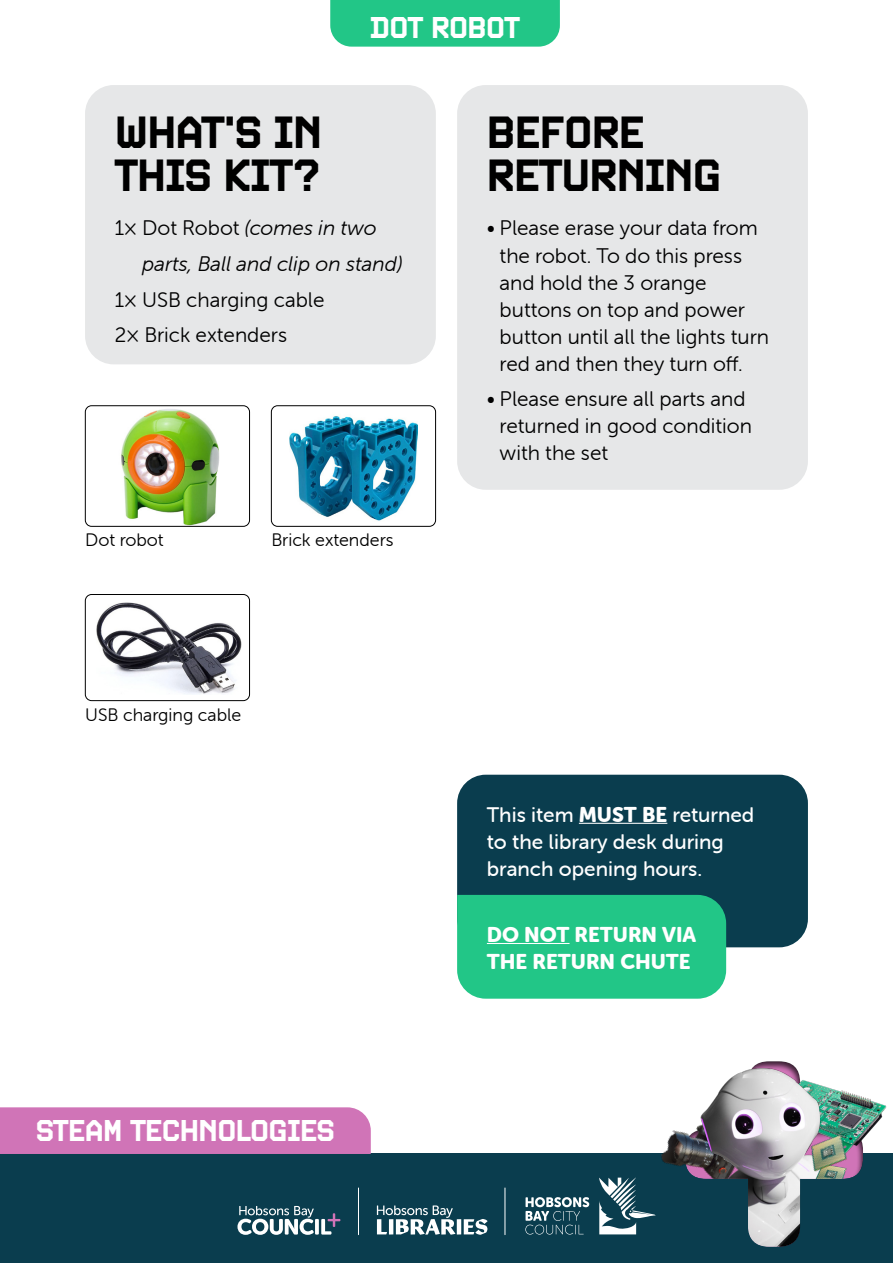
<style>
.page{position:relative;width:893px;height:1263px;background:#fff}
.page>*{position:absolute;margin:0;border:0;box-sizing:border-box;transform-origin:0 0}
.t1{font:700 45px/43.5px "Video";letter-spacing:-.02em;color:#000}
.t2{font:700 30px "Video";letter-spacing:-.02em;color:#fff}
.t3{font:21px/27px "Museo Sans Rounded 300";color:#000}
.t4{font:21px/27px "Museo Sans Rounded 500";color:#fff}
.t5{font:italic 21px/35.5px "Museo Sans Rounded 300";color:#000}
.t6{font:21px/27px "Museo Sans Rounded 900";color:#fff}
.t7{font:18px "Museo Sans Rounded 300";color:#000}
.s1{font-style:normal}
.s2{font-family:"Museo Sans Rounded 900"}
</style>
<div class="page">
<div style="left:0;top:1154px;width:893px;height:109px;background:#0a3d4e"></div>
<div style="left:0;top:1107px;width:371px;height:47px;background:#d074b7"></div>
<div style="left:672px;top:1051px;width:204px;height:197px;background:#000;opacity:.7"></div>
<img style="left:650px;top:1087px;width:38px;height:109px">
<img style="left:871px;top:1069px;width:16px;height:94px">
<img style="left:688px;top:1066px;width:183px;height:181px">
<img style="left:799px;top:1125px;width:58px;height:54px">
<div style="left:330px;top:0;width:230px;height:47px;background:#22c687"></div>
<svg style="left:237px;top:1206px;width:103px;height:29px"></svg>
<svg style="left:525px;top:1197px;width:64px;height:37px"></svg>
<svg style="left:599px;top:1177px;width:56px;height:57px"></svg>
<hr style="left:358px;top:1188px;width:1px;height:47px;background:#fff">
<hr style="left:505px;top:1188px;width:1px;height:47px;background:#fff">
<svg style="left:377px;top:1205px;width:78px;height:30px"></svg>
<hr style="left:457px;top:1219px;width:4px;height:15px;background:#fff">
<svg style="left:464px;top:1219px;width:24px;height:16px"></svg>
<div style="left:85px;top:85px;width:351px;height:279px;background:#e6e7e8;border-radius:29px"></div>
<img style="left:121px;top:407px;width:127px;height:118px">
<div style="left:85px;top:405px;width:165px;height:122px;border:1px solid #000;border-radius:6px"></div>
<div style="left:457px;top:775px;width:351px;height:172px;background:#0a3d4e;border-radius:29px"></div>
<hr style="left:579px;top:823px;width:88px;height:1px;background:#fff">
<div style="left:457px;top:895px;width:269px;height:104px;background:#22c687"></div>
<hr style="left:487px;top:943px;width:82px;height:1px;background:#fff">
<div style="left:457px;top:85px;width:351px;height:405px;background:#e6e7e8;border-radius:29px"></div>
<img style="left:97px;top:602px;width:144px;height:92px">
<div style="left:85px;top:594px;width:165px;height:107px;border:1px solid #000;border-radius:6px"></div>
<img style="left:289px;top:416px;width:129px;height:105px">
<div style="left:271px;top:405px;width:165px;height:122px;border:1px solid #000;border-radius:6px"></div>
<h2 class="t2" style="left:370px;top:9px;width:151px">DOT ROBOT</h2>
<h1 class="t1" style="left:115px;top:110px;width:209px">WHAT’S IN<br>THIS KIT?</h1>
<p class="t5" style="left:142px;top:211px;width:262px;text-indent:-27px"><span class="s1">1× Dot Robot</span> (comes in two parts, Ball and clip on stand)</p>
<p class="t3" style="left:115px;top:282px;width:211px;line-height:35.5px">1× USB charging cable<br>2× Brick extenders</p>
<p class="t7" style="left:85px;top:530px;width:80px">Dot robot</p>
<p class="t7" style="left:271px;top:530px;width:124px">Brick extenders</p>
<p class="t7" style="left:85px;top:705px;width:158px">USB charging cable</p>
<h2 class="t2" style="left:36px;top:1112px;width:300px">STEAM TECHNOLOGIES</h2>
<h1 class="t1" style="left:487px;top:110px;width:236px">BEFORE<br>RETURNING</h1>
<p class="t3" style="left:500px;top:215px;width:271px;text-indent:-13px">• Please erase your data from the robot. To do this press and hold the 3 orange buttons on top and power button until all the lights turn red and then they turn off.</p>
<p class="t3" style="left:500px;top:385px;width:254px;text-indent:-13px">• Please ensure all parts and returned in good condition with the set</p>
<p class="t4" style="left:487px;top:801px;width:269px">This item <span class="s2">MUST BE</span> returned to the library desk during branch opening hours.</p>
<p class="t6" style="left:487px;top:921px;width:211px">DO NOT RETURN VIA<br>THE RETURN CHUTE</p>
</div>
